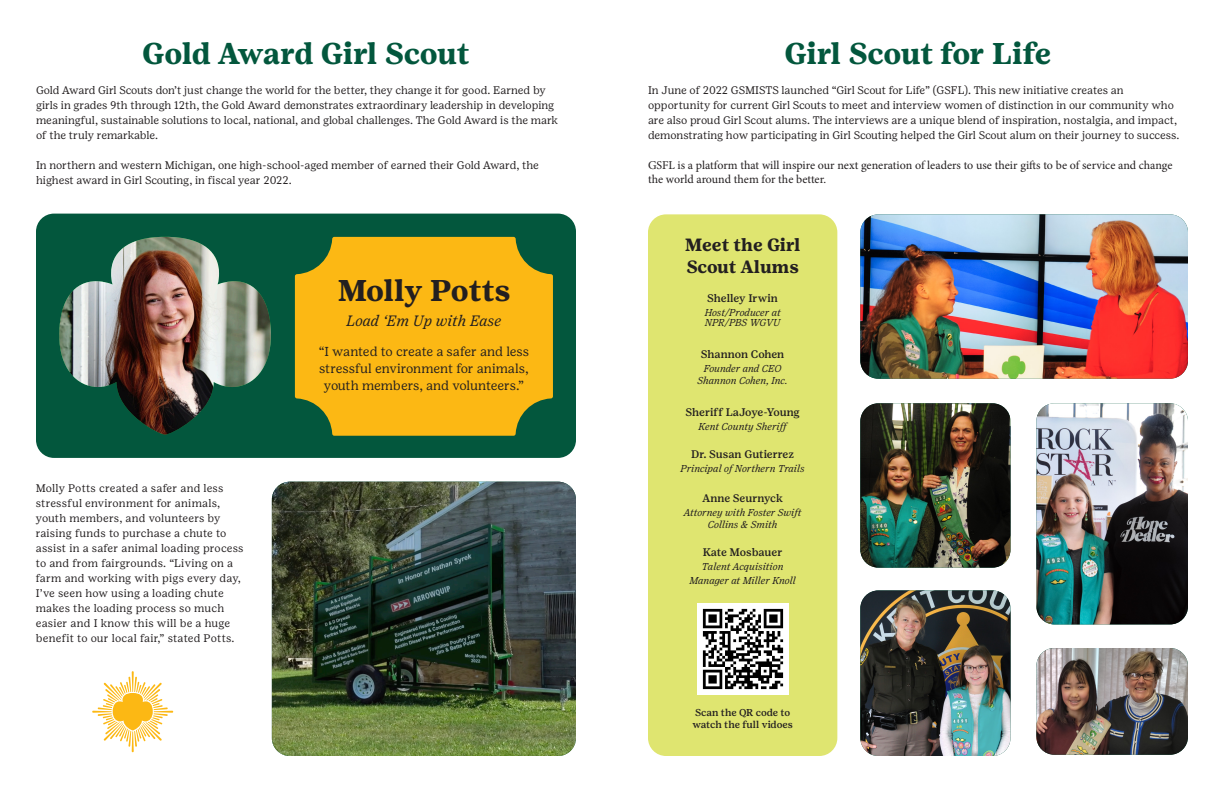
<style>
.page{position:relative;width:1224px;height:792px;background:#fff}
.page>*{position:absolute;margin:0;border:0;box-sizing:border-box;transform-origin:0 0}
.t1{font:700 30px "Girl Scout Text";letter-spacing:-.02em;color:#03573d}
.t2{font:700 30px "Girl Scout Text";letter-spacing:-.01em;color:#231f20}
.t3{font:700 17.7px/21.8px "Girl Scout Text";letter-spacing:-.005em;color:#231f20}
.t4{font:italic 15px "Girl Scout Text";color:#231f20}
.t5{font:13px/17px "Girl Scout Text";color:#231f20;text-align:center}
.t6{font:12px/14.4px "Minion Pro";color:#231f20}
.t7{font:11px/15px "Girl Scout Text";color:#231f20}
.t8{font:11px/15px "Girl Scout Text";letter-spacing:.02em;color:#231f20}
.t9{font:500 11px "Girl Scout Text";letter-spacing:-.005em;color:#231f20}
.t10{font:italic 10px/12px "Girl Scout Text";color:#231f20;text-align:center}
.t11{font:500 10px/12px "Girl Scout Text";letter-spacing:-.01em;color:#231f20}
</style>
<div class="page">
<div style="left:36px;top:214px;width:540px;height:244px;background:#03573d;border-radius:18px"></div>
<img style="left:272px;top:482px;width:304px;height:274px">
<svg style="left:92px;top:671px;width:81px;height:81px"></svg>
<div style="left:648px;top:214px;width:189px;height:542px;background:#dfe570;border-radius:18px"></div>
<img style="left:860px;top:214px;width:328px;height:165px">
<img style="left:860px;top:403px;width:151px;height:165px">
<img style="left:860px;top:590px;width:151px;height:166px">
<img style="left:1036px;top:403px;width:152px;height:221px">
<img style="left:1036px;top:648px;width:152px;height:107px">
<img style="left:59px;top:237px;width:212px;height:198px">
<svg style="left:295px;top:237px;width:258px;height:199px;background:#e6af17"></svg>
<img style="left:697px;top:603px;width:91px;height:91px">
<p class="t1" style="left:142px;top:35px;width:329px">Gold Award Girl Scout</p>
<p class="t7" style="left:36px;top:83px;width:524px">Gold Award Girl Scouts don’t just change the world for the better, they change it for good. Earned by girls in grades 9th through 12th, the Gold Award demonstrates extraordinary leadership in developing meaningful, sustainable solutions to local, national, and global challenges. The Gold Award is the mark of the truly remarkable.</p>
<p class="t7" style="left:36px;top:158px;width:504px">In northern and western Michigan, one high-school-aged member of earned their Gold Award, the highest award in Girl Scouting, in fiscal year 2022.</p>
<p class="t8" style="left:36px;top:481px;width:209px">Molly Potts created a safer and less stressful environment for animals, youth members, and volunteers by raising funds to purchase a chute to assist in a safer animal loading process to and from fairgrounds. “Living on a farm and working with pigs every day, I’ve seen how using a loading chute makes the loading process so much easier and I know this will be a huge benefit to our local fair,” stated Potts.</p>
<p class="t2" style="left:337px;top:272px;width:175px">Molly Potts</p>
<p class="t4" style="left:347px;top:312px;width:156px">Load ‘Em Up with Ease</p>
<p class="t5" style="left:319px;top:343px;width:212px">“I wanted to create a safer and less stressful environment for animals, youth members, and volunteers.”</p>
<p class="t1" style="left:785px;top:35px;width:268px">Girl Scout for Life</p>
<p class="t7" style="left:648px;top:83px;width:533px">In June of 2022 GSMISTS launched “Girl Scout for Life” (GSFL). This new initiative creates an opportunity for current Girl Scouts to meet and interview women of distinction in our community who are also proud Girl Scout alums. The interviews are a unique blend of inspiration, nostalgia, and impact, demonstrating how participating in Girl Scouting helped the Girl Scout alum on their journey to success.</p>
<p class="t6" style="left:648px;top:158px;width:526px">GSFL is a platform that will inspire our next generation of leaders to use their gifts to be of service and change the world around them for the better.</p>
<p class="t3" style="left:685px;top:234px;width:117px">Meet the Girl<br>Scout Alums</p>
<p class="t9" style="left:707px;top:291px;width:72px">Shelley Irwin</p>
<p class="t10" style="left:705px;top:307px;width:78px;line-height:10px;text-align:left">Host/Producer at<br>NPR/PBS WGVU</p>
<p class="t9" style="left:701px;top:347px;width:85px">Shannon Cohen</p>
<p class="t10" style="left:697px;top:362px;width:92px">Founder and CEO<br>Shannon Cohen, Inc.</p>
<p class="t9" style="left:686px;top:405px;width:116px">Sheriff LaJoye-Young</p>
<p class="t10" style="left:699px;top:420px;width:90px">Kent County Sheriff</p>
<p class="t9" style="left:691px;top:447px;width:104px">Dr. Susan Gutierrez</p>
<p class="t10" style="left:681px;top:462px;width:126px">Principal of Northern Trails</p>
<p class="t9" style="left:702px;top:491px;width:82px">Anne Seurnyck</p>
<p class="t10" style="left:684px;top:506px;width:119px">Attorney with Foster Swift<br>Collins &amp; Smith</p>
<p class="t9" style="left:703px;top:545px;width:81px">Kate Mosbauer</p>
<p class="t10" style="left:689px;top:559px;width:108px;line-height:14px">Talent Acquisition<br>Manager at Miller Knoll</p>
<p class="t11" style="left:692px;top:707px;width:102px">Scan the QR code to watch the full vidoes</p>
</div>
